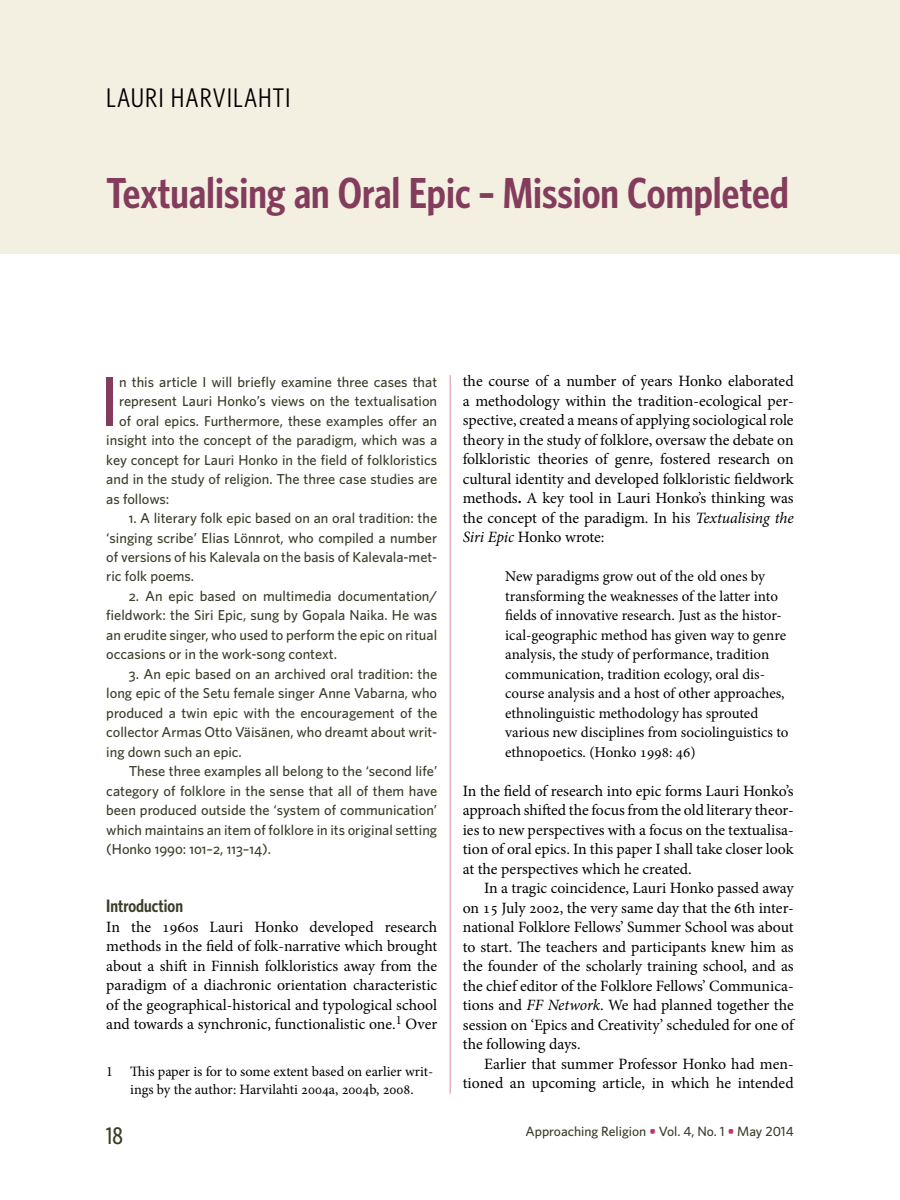
<style>
.page{position:relative;width:900px;height:1200px;background:#fff}
.page>*{position:absolute;margin:0;border:0;box-sizing:border-box;transform-origin:0 0}
.t1{font:500 70.35px "Whitney";color:#843c5d}
.t2{font:600 43.5px "Whitney Condensed";color:#843c5d}
.t3{font:27px "Whitney Condensed";letter-spacing:.04em;color:#000}
.t4{font:500 24px "Whitney Condensed";color:#393e29}
.t5{font:600 18px "Whitney Condensed";color:#393e29}
.t6{font:15.75px/19.5px "Minion Pro";color:#000;text-align:justify}
.t7{font:15px/19.5px "Minion Pro";color:#000}
.t8{font:500 14.4px/19.5px "Whitney";color:#393e29;text-align:justify}
.t9{font:14.4px "Whitney Medium SC";color:#393e29}
.t10{font:14.25px/17.2px "Minion Pro";color:#000;text-align:center}
.t11{font:500 13.5px "Whitney";color:#393e29}
.s1{font-family:"Whitney Medium SC";font-weight:400}
.s2{font-family:"Whitney";font-weight:500}
.s3{font-weight:700}
.s4{font-style:italic}
.s5{font-weight:700;color:#c23272}
</style>
<div class="page">
<hr style="left:450px;top:375px;width:1px;height:719px;background:#e087ac">
<div style="left:0;top:0;width:900px;height:254px;background:#f3f0e1"></div>
<h3 class="t3" style="left:106px;top:81px;width:186px">LAURI HARVILAHTI</h3>
<h2 class="t2" style="left:106px;top:166px;width:684px">Textualising an Oral Epic – Mission Completed</h2>
<h1 class="t1" style="left:100px;top:355px;width:21px">I</h1>
<p class="t8" style="left:119px;top:372px;width:320px">n this article I will briefly examine three cases that</p>
<p class="t8" style="left:119px;top:391px;width:320px">represent Lauri Honko’s views on the textualisation</p>
<p class="t8" style="left:119px;top:411px;width:320px">of oral epics. Furthermore, these examples offer an</p>
<p class="t8" style="left:106px;top:430px;width:332px">insight into the concept of the paradigm, which was a</p>
<p class="t8" style="left:106px;top:450px;width:332px">key concept for Lauri Honko in the field of folkloristics</p>
<p class="t8" style="left:106px;top:469px;width:332px">and in the study of religion. The three case studies are</p>
<p class="t8" style="left:106px;top:489px;width:65px">as follows:</p>
<p class="t8" style="left:106px;top:508px;width:332px;text-indent:22px"><span class="s1">1</span>. A literary folk epic based on an oral tradition: the ‘singing scribe’ Elias Lönnrot, who compiled a number of versions of his Kalevala on the basis of Kalevala-met&shy;ric folk poems.</p>
<p class="t8" style="left:106px;top:586px;width:332px;text-indent:22px"><span class="s1">2</span>. An epic based on multimedia documentation/ fieldwork: the Siri Epic, sung by Gopala Naika. He was an erudite singer, who used to perform the epic on ritual occasions or in the work-song context.</p>
<p class="t8" style="left:106px;top:664px;width:332px;text-indent:22px"><span class="s1">3</span>. An epic based on an archived oral tradition: the long epic of the Setu female singer Anne Vabarna, who produced a twin epic with the encouragement of the collector Armas Otto Väisänen, who dreamt about writ&shy;ing down such an epic.</p>
<p class="t8" style="left:106px;top:761px;width:332px;text-indent:22px">These three examples all belong to the ‘second life’ category of folklore in the sense that all of them have been produced outside the ‘system of communication’ which maintains an item of folklore in its original setting</p>
<p class="t9" style="left:106px;top:841px;width:166px"><span class="s2">(Honko</span> 1990<span class="s2">:</span> 101<span class="s2">–</span>2<span class="s2">,</span> 113<span class="s2">–</span>14<span class="s2">).</span></p>
<p class="t5" style="left:106px;top:895px;width:78px">Introduction</p>
<p class="t6" style="left:106px;top:917px;width:332px">In the 1960s Lauri Honko developed research methods in the field of folk-narrative which brought about a shift in Finnish folkloristics away from the paradigm of a diachronic orientation characteristic of the geographical-historical and typological school and towards a synchronic, functionalistic one.<sup>1</sup> Over</p>
<p class="t10" style="left:106px;top:1063px;width:329px">1 This paper is for to some extent based on earlier writ&shy;ings by the author: Harvilahti 2004a, 2004b, 2008.</p>
<p class="t6" style="left:463px;top:372px;width:332px">the course of a number of years Honko elaborated a methodology within the tradition-ecological per&shy;spective, created a means of applying sociological role theory in the study of folklore, oversaw the debate on folkloristic theories of genre, fostered research on cultural identity and developed folkloristic fieldwork methods<span class="s3">.</span> A key tool in Lauri Honko’s thinking was the concept of the paradigm. In his <span class="s4">Textualising the Siri Epic</span> Honko wrote:</p>
<p class="t7" style="left:505px;top:567px;width:285px">New paradigms grow out of the old ones by transforming the weaknesses of the latter into fields of innovative research. Just as the histor&shy;ical-geographic method has given way to genre analysis, the study of performance, tradition communication, tradition ecology, oral dis&shy;course analysis and a host of other approaches, ethnolinguistic methodology has sprouted various new disciplines from sociolinguistics to ethnopoetics. (Honko 1998: 46)</p>
<p class="t6" style="left:463px;top:781px;width:332px">In the field of research into epic forms Lauri Honko’s approach shifted the focus from the old literary theor&shy;ies to new perspectives with a focus on the textualisa&shy;tion of oral epics. In this paper I shall take closer look at the perspectives which he created.</p>
<p class="t6" style="left:463px;top:879px;width:332px;text-indent:21px">In a tragic coincidence, Lauri Honko passed away on 15 July 2002, the very same day that the 6th inter&shy;national Folklore Fellows’ Summer School was about to start. The teachers and participants knew him as the founder of the scholarly training school, and as the chief editor of the Folklore Fellows’ Communica&shy;tions and <span class="s4">FF Network</span>. We had planned together the session on ‘Epics and Creativity’ scheduled for one of the following days.</p>
<p class="t6" style="left:463px;top:1054px;width:332px;text-align:right">Earlier that summer Professor Honko had men&shy;tioned an upcoming article, in which he intended</p>
<h3 class="t4" style="left:106px;top:1121px;width:18px">18</h3>
<p class="t11" style="left:525px;top:1122px;width:270px">Approaching Religion <span class="s5">•</span> Vol. 4, No. 1 <span class="s5">•</span> May 2014</p>
</div>
